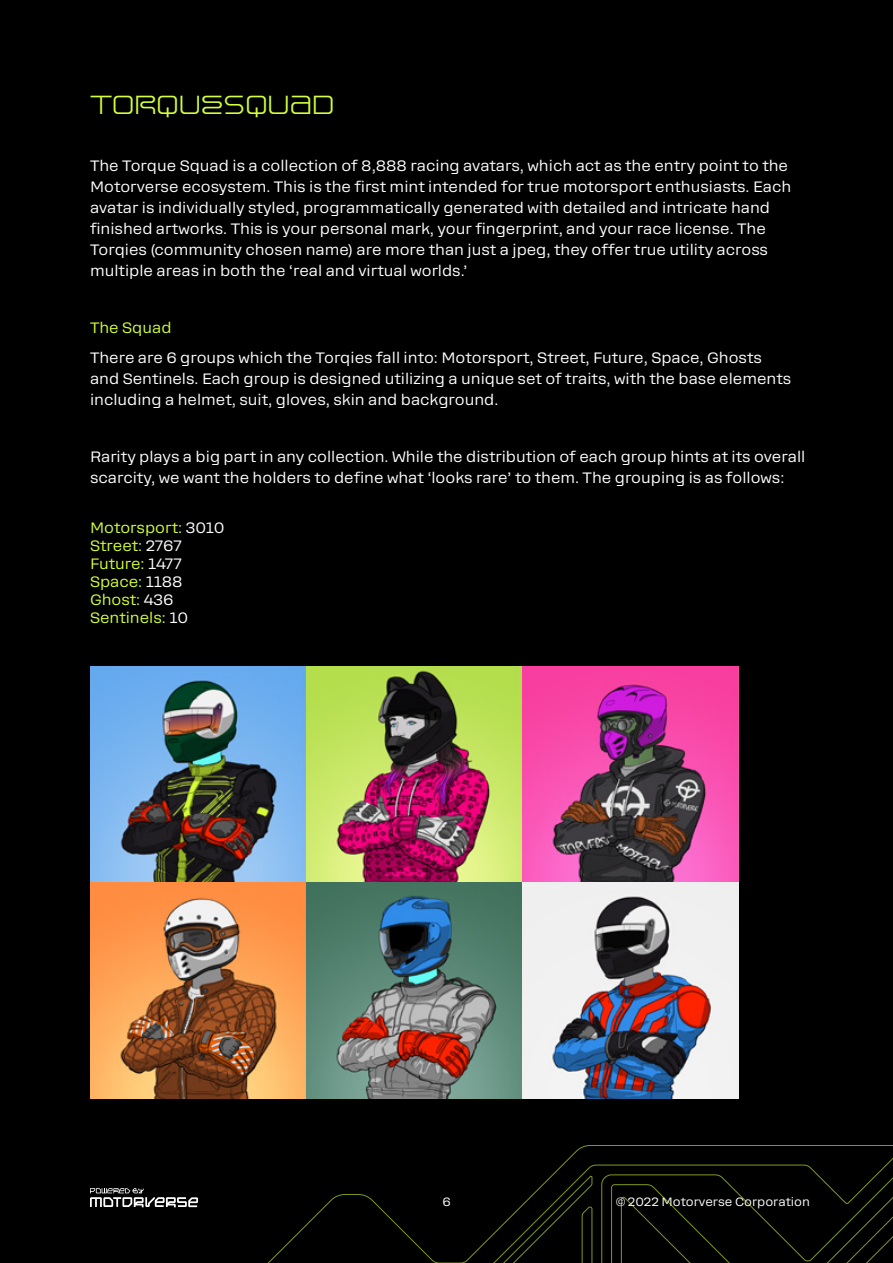
<style>
.page{position:relative;width:893px;height:1263px;background:#000}
.page>*{position:absolute;margin:0;border:0;box-sizing:border-box;transform-origin:0 0}
.t1{font:300 30px "F37 F51";color:#d4ff39}
.t2{font:15px/21px "Rooftop";color:#fff}
.t3{font:15px/18px "Rooftop";color:#d4ff39}
.t4{font:12px "Rooftop";color:#fff}
.s1{color:#fff}
</style>
<div class="page">
<svg style="left:90px;top:1145px;width:803px;height:118px"></svg>
<img style="left:90px;top:666px;width:648px;height:432px">
<h1 class="t1" style="left:90px;top:87px;width:246px">TORQUESQUAD</h1>
<p class="t2" style="left:90px;top:155px;width:703px">The Torque Squad is a collection of 8,888 racing avatars, which act as the entry point to the Motorverse ecosystem. This is the first mint intended for true motorsport enthusiasts. Each avatar is individually styled, programmatically generated with detailed and intricate hand finished artworks. This is your personal mark, your fingerprint, and your race license. The Torqies (community chosen name) are more than just a jpeg, they offer true utility across multiple areas in both the ‘real and virtual worlds.’</p>
<p class="t3" style="left:90px;top:319px;width:83px">The Squad</p>
<p class="t2" style="left:90px;top:347px;width:703px">There are 6 groups which the Torqies fall into: Motorsport, Street, Future, Space, Ghosts and Sentinels. Each group is designed utilizing a unique set of traits, with the base elements including a helmet, suit, gloves, skin and background.</p>
<p class="t2" style="left:90px;top:446px;width:717px">Rarity plays a big part in any collection. While the distribution of each group hints at its overall scarcity, we want the holders to define what ‘looks rare’ to them. The grouping is as follows:</p>
<p class="t3" style="left:90px;top:519px;width:136px">Motorsport: <span class="s1">3010<br></span>Street: <span class="s1">2767</span></p>
<p class="t3" style="left:90px;top:555px;width:93px">Future: <span class="s1">1477</span></p>
<p class="t3" style="left:90px;top:573px;width:94px">Space: <span class="s1">1188</span></p>
<p class="t3" style="left:90px;top:591px;width:85px">Ghost: <span class="s1">436</span></p>
<p class="t3" style="left:90px;top:609px;width:100px">Sentinels: <span class="s1">10</span></p>
<p class="t4" style="left:442px;top:1195px;width:10px">6</p>
<p class="t4" style="left:616px;top:1195px;width:196px">© 2022 Motorverse Corporation</p>
</div>
